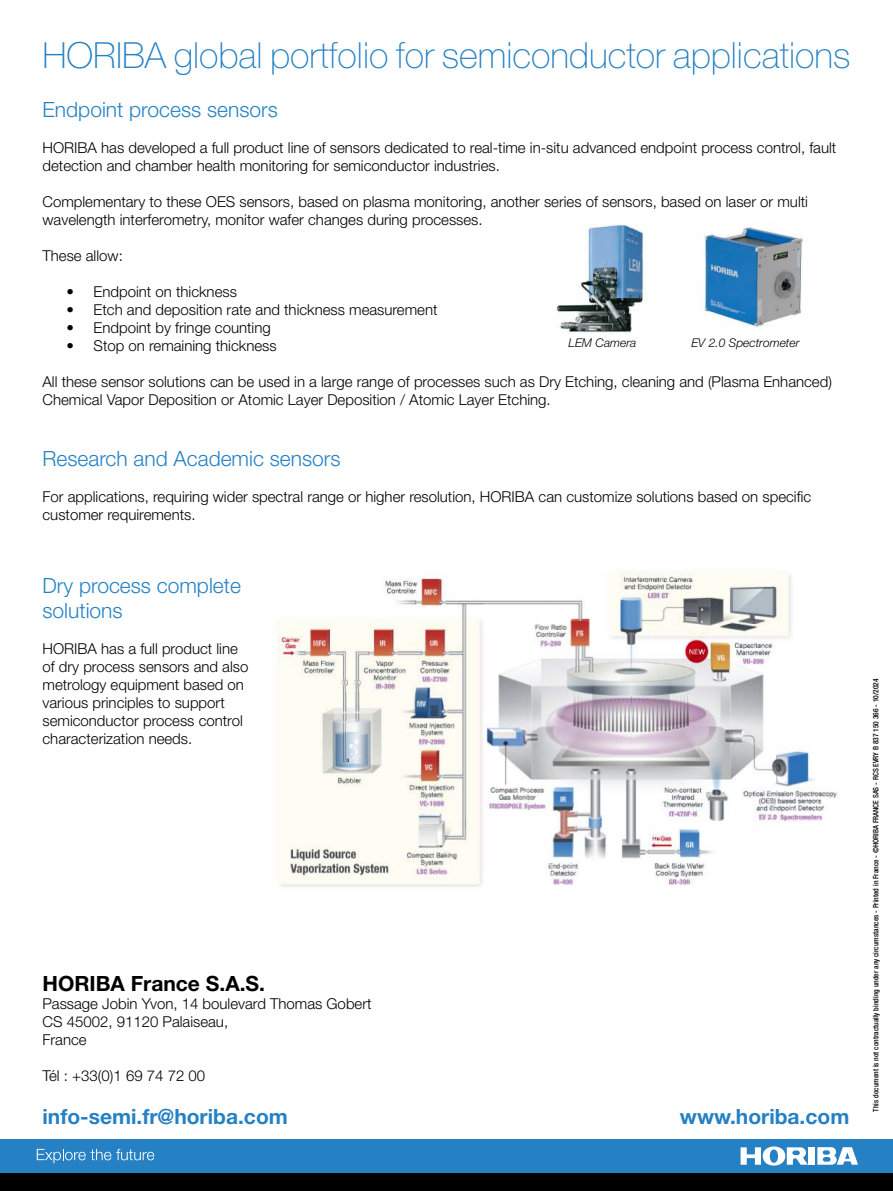
<style>
.page{position:relative;width:893px;height:1191px;background:#fff}
.page>*{position:absolute;margin:0;border:0;box-sizing:border-box;transform-origin:0 0}
.t1{font:100 36px "Helvetica Neue LT Std";color:#2581c4}
.t2{font:300 21px/25.2px "Helvetica Neue LT Std";color:#2581c4}
.t3{font:700 21px "Helvetica Neue LT Std";color:#2581c4}
.t4{font:700 21px "Helvetica Neue LT Std";color:#000}
.t5{font:300 15px/18px "Helvetica Neue LT Std";color:#000}
.t6{font:italic 300 12px "Helvetica Neue LT Std";color:#000}
.t7{font:500 condensed 7.5px "Helvetica Neue LT Std";color:#000}
</style>
<div class="page">
<div style="left:0;top:1138px;width:893px;height:35px;background:#2581c4"></div>
<div style="left:0;top:1173px;width:893px;height:18px;background:#000"></div>
<div style="left:809px;top:1147px;width:6px;height:17px;background:#fff"></div>
<svg style="left:741px;top:1146px;width:67px;height:19px"></svg>
<svg style="left:817px;top:1147px;width:41px;height:17px"></svg>
<svg style="left:37px;top:1148px;width:117px;height:15px"></svg>
<img style="left:698px;top:223px;width:105px;height:104px">
<img style="left:556px;top:225px;width:90px;height:109px">
<img style="left:278px;top:572px;width:560px;height:315px">
<h1 class="t1" style="left:43px;top:35px;width:809px">HORIBA global portfolio for semiconductor applications</h1>
<h2 class="t2" style="left:43px;top:97px;width:237px">Endpoint process sensors</h2>
<p class="t5" style="left:43px;top:138px;width:795px">HORIBA has developed a full product line of sensors dedicated to real-time in-situ advanced endpoint process control, fault detection and chamber health monitoring for semiconductor industries.</p>
<p class="t5" style="left:43px;top:192px;width:767px">Complementary to these OES sensors, based on plasma monitoring, another series of sensors, based on laser or multi wavelength interferometry, monitor wafer changes during processes.</p>
<p class="t5" style="left:43px;top:246px;width:82px">These allow:</p>
<p class="t5" style="left:67px;top:282px;width:172px">• Endpoint on thickness</p>
<p class="t5" style="left:67px;top:300px;width:372px">• Etch and deposition rate and thickness measurement</p>
<p class="t5" style="left:67px;top:318px;width:206px">• Endpoint by fringe counting</p>
<p class="t5" style="left:67px;top:336px;width:212px">• Stop on remaining thickness</p>
<p class="t5" style="left:43px;top:372px;width:791px">All these sensor solutions can be used in a large range of processes such as Dry Etching, cleaning and (Plasma Enhanced)<br>Chemical Vapor Deposition or Atomic Layer Deposition / Atomic Layer Etching.</p>
<p class="t6" style="left:569px;top:336px;width:69px">LEM Camera</p>
<p class="t6" style="left:691px;top:336px;width:110px">EV 2.0 Spectrometer</p>
<h2 class="t2" style="left:43px;top:446px;width:299px">Research and Academic sensors</h2>
<p class="t5" style="left:43px;top:488px;width:770px">For applications, requiring wider spectral range or higher resolution, HORIBA can customize solutions based on specific customer requirements.</p>
<h2 class="t2" style="left:43px;top:572px;width:200px">Dry process complete solutions</h2>
<p class="t5" style="left:43px;top:639px;width:207px">HORIBA has a full product line of dry process sensors and also metrology equipment based on various principles to support semiconductor process control characterization needs.</p>
<h2 class="t4" style="left:43px;top:970px;width:224px">HORIBA France S.A.S.</h2>
<p class="t5" style="left:43px;top:994px;width:331px">Passage Jobin Yvon, 14 boulevard Thomas Gobert<br>CS 45002, 91120 Palaiseau,<br>France</p>
<p class="t5" style="left:43px;top:1066px;width:164px">Tél : +33(0)1 69 74 72 00</p>
<h2 class="t3" style="left:43px;top:1103px;width:247px">info-semi.fr@horiba.com</h2>
<h2 class="t3" style="left:680px;top:1103px;width:171px">www.horiba.com</h2>
<p class="t7" style="left:871px;top:1111px;width:435px;rotate:-90deg">This document is not contractually binding under any circumstances - Printed in France - ©HORIBA FRANCE SAS - RCS EVRY B 837 150 366 - 10/2024</p>
</div>
